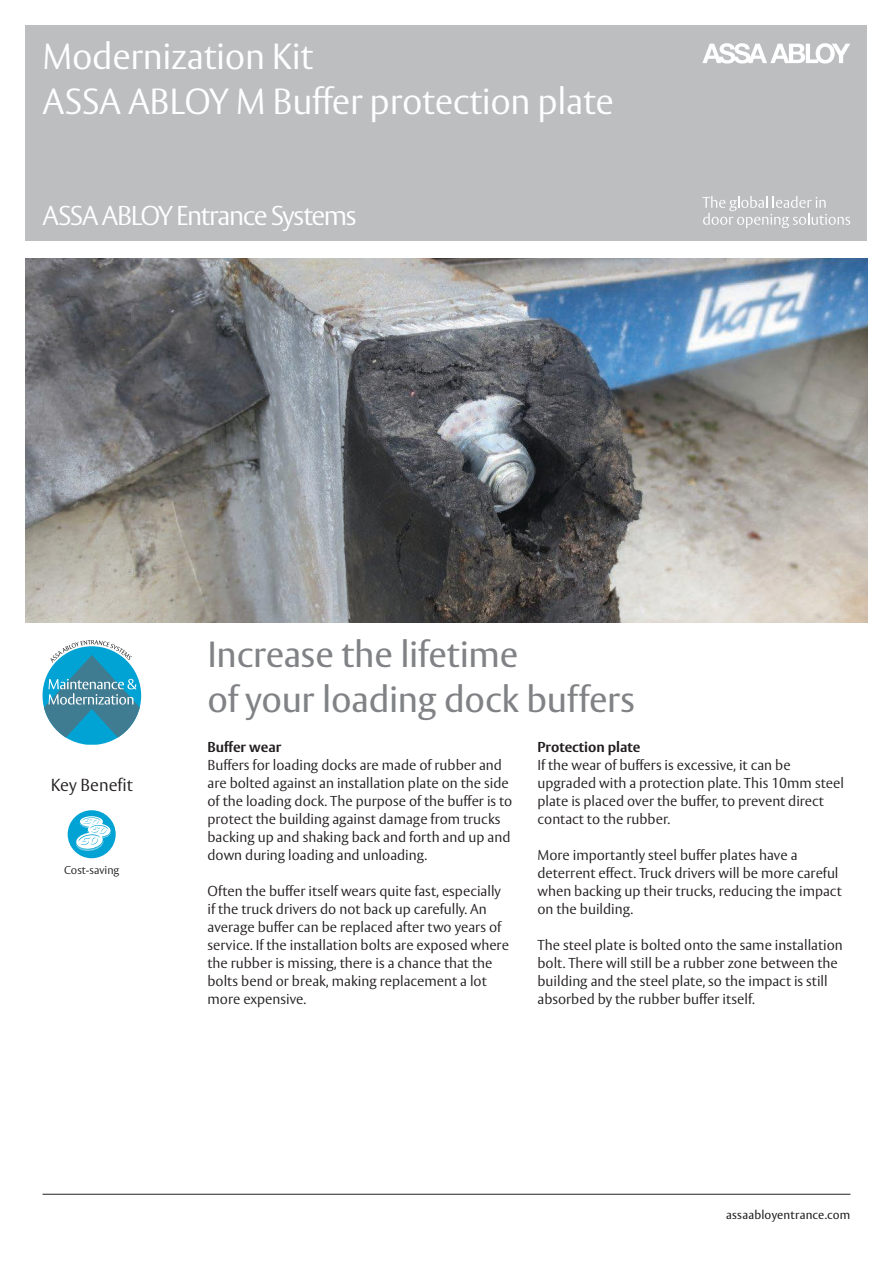
<style>
.page{position:relative;width:893px;height:1263px;background:#fff}
.page>*{position:absolute;margin:0;border:0;box-sizing:border-box;transform-origin:0 0}
.t1{font:300 36px/45px "ASSA Vesta";letter-spacing:-.01em;color:#fff}
.t2{font:36px/45px "ASSA Vesta";letter-spacing:-.01em;color:#808285}
.t3{font:300 27px "ASSA Vesta";letter-spacing:-.055em;color:#fff}
.t4{font:300 17.25px "ASSA Vesta";color:#231f20}
.t5{font:300 14.25px/18px "ASSA Vesta";color:#231f20}
.t6{font:700 14.25px "ASSA Vesta";color:#231f20}
.t7{font:12px "ASSA Vesta";letter-spacing:.015em;color:#231f20}
.t8{font:300 11.25px "ASSA Vesta";color:#231f20}
</style>
<div class="page">
<div style="left:25px;top:26px;width:842px;height:215px;background:#bcbec0"></div>
<svg style="left:702px;top:196px;width:148px;height:32px"></svg>
<svg style="left:702px;top:43px;width:148px;height:21px"></svg>
<svg style="left:43px;top:640px;width:98px;height:105px"></svg>
<hr style="left:43px;top:1194px;width:807px;height:1px;background:#231f20">
<img style="left:25px;top:259px;width:842px;height:363px">
<div style="left:68px;top:810px;width:48px;height:48px;background:#00a3d3;border-radius:50%"></div>
<svg style="left:76px;top:816px;width:35px;height:35px"></svg>
<h1 class="t1" style="left:43px;top:36px;width:573px">Modernization Kit<br>ASSA ABLOY M Buffer protection plate</h1>
<h2 class="t3" style="left:43px;top:199px;width:316px">ASSA ABLOY Entrance Systems</h2>
<p class="t4" style="left:51px;top:774px;width:84px">Key Benefit</p>
<p class="t8" style="left:64px;top:863px;width:57px">Cost-saving</p>
<h1 class="t2" style="left:207px;top:633px;width:429px">Increase the lifetime<br>of your loading dock buffers</h1>
<p class="t6" style="left:207px;top:738px;width:75px">Buffer wear</p>
<p class="t5" style="left:207px;top:757px;width:306px">Buffers for loading docks are made of rubber and are bolted against an installation plate on the side of the loading dock. The purpose of the buffer is to protect the building against damage from trucks backing up and shaking back and forth and up and down during loading and unloading.</p>
<p class="t5" style="left:207px;top:883px;width:303px">Often the buffer itself wears quite fast, especially if the truck drivers do not back up carefully. An average buffer can be replaced after two years of service. If the installation bolts are exposed where the rubber is missing, there is a chance that the bolts bend or break, making replacement a lot more expensive.</p>
<p class="t6" style="left:537px;top:738px;width:105px">Protection plate</p>
<p class="t5" style="left:537px;top:757px;width:308px">If the wear of buffers is excessive, it can be upgraded with a protection plate. This 10mm steel plate is placed over the buffer, to prevent direct contact to the rubber.</p>
<p class="t5" style="left:537px;top:847px;width:306px">More importantly steel buffer plates have a deterrent effect. Truck drivers will be more careful when backing up their trucks, reducing the impact on the building.</p>
<p class="t5" style="left:537px;top:937px;width:307px">The steel plate is bolted onto the same installation bolt. There will still be a rubber zone between the building and the steel plate, so the impact is still absorbed by the rubber buffer itself.</p>
<p class="t7" style="left:726px;top:1208px;width:126px">assaabloyentrance.com</p>
</div>
